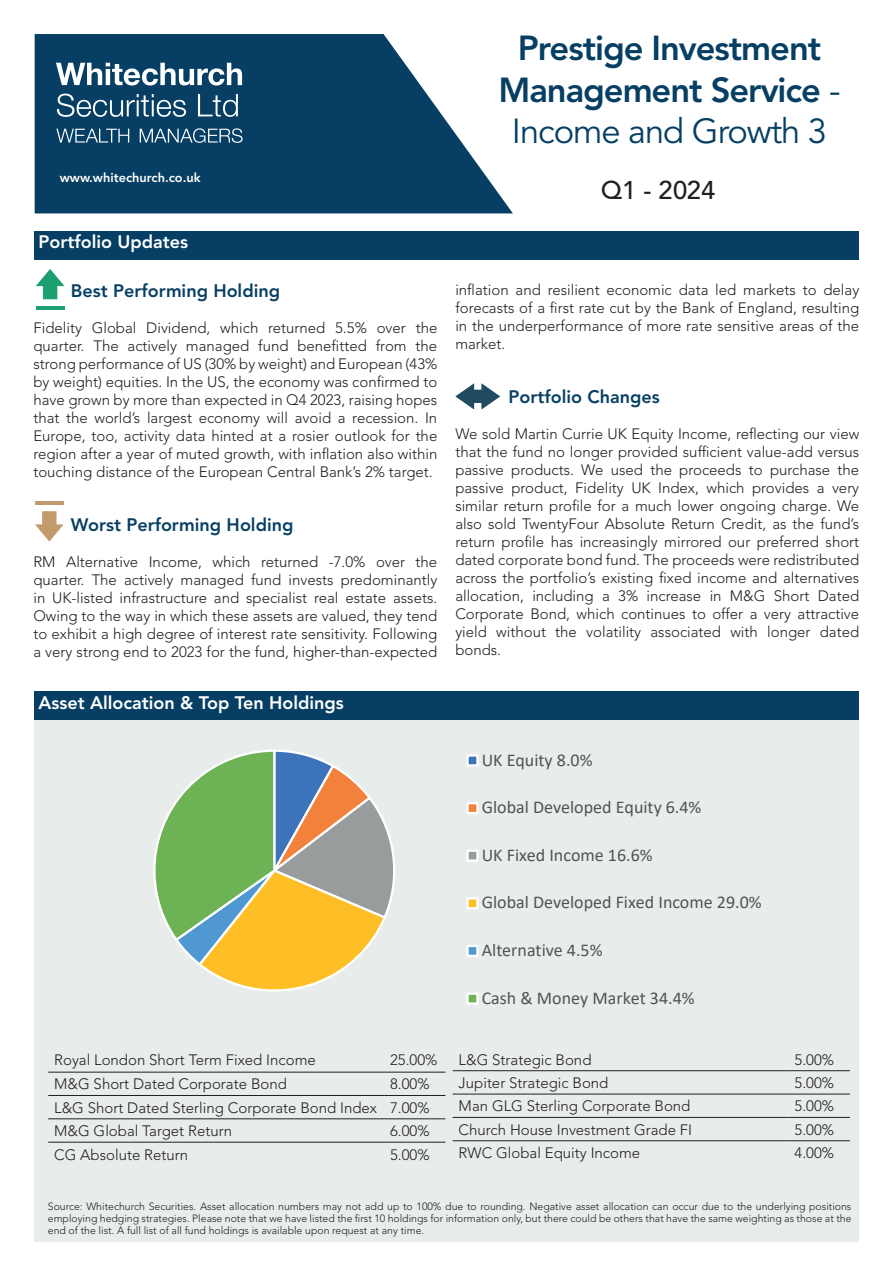
<style>
.page{position:relative;width:893px;height:1263px;background:#fff}
.page>*{position:absolute;margin:0;border:0;box-sizing:border-box;transform-origin:0 0}
.t1{font:800 34.5px/41.4px "Avenir LT Std";letter-spacing:-.03em;color:#063f63;text-align:center}
.t2{font:500 25.5px "Avenir LT Std";color:#231f20}
.t3{font:18px "Calibri";color:#515455}
.t4{font:800 18px "Avenir LT Std";color:#063f63}
.t5{font:800 18px "Avenir LT Std";color:#fff}
.t6{font:300 15px/18px "Avenir LT Std";color:#231f20;text-align:justify}
.t7{font:800 12.75px "Avenir LT Std";color:#fff}
.t8{font:300 10.5px/12px "Avenir LT Std";color:#231f20;text-align:justify}
.s1{font-weight:400}
</style>
<div class="page">
<div style="left:34px;top:720px;width:825px;height:522px;background:#e8eceb"></div>
<div style="left:34px;top:231px;width:825px;height:28px;background:#063f63"></div>
<svg style="left:35px;top:34px;width:478px;height:179px;fill:#063f63"></svg>
<svg style="left:56px;top:128px;width:187px;height:15px;background:#416c88"></svg>
<svg style="left:57px;top:94px;width:181px;height:23px;background:#3f6b86"></svg>
<svg style="left:56px;top:63px;width:186px;height:22px"></svg>
<div style="left:34px;top:691px;width:825px;height:29px;background:#063f63"></div>
<hr style="left:48px;top:1072px;width:336px;height:1px;background:#231f20">
<hr style="left:384px;top:1072px;width:61px;height:1px;background:#231f20">
<hr style="left:48px;top:1095px;width:336px;height:1px;background:#231f20">
<hr style="left:384px;top:1095px;width:61px;height:1px;background:#231f20">
<hr style="left:48px;top:1118px;width:336px;height:1px;background:#231f20">
<hr style="left:384px;top:1118px;width:61px;height:1px;background:#231f20">
<hr style="left:48px;top:1142px;width:336px;height:1px;background:#231f20">
<hr style="left:384px;top:1142px;width:61px;height:1px;background:#231f20">
<hr style="left:453px;top:1094px;width:336px;height:1px;background:#231f20">
<hr style="left:789px;top:1094px;width:61px;height:1px;background:#231f20">
<hr style="left:453px;top:1117px;width:336px;height:1px;background:#231f20">
<hr style="left:789px;top:1117px;width:61px;height:1px;background:#231f20">
<hr style="left:453px;top:1070px;width:336px;height:1px;background:#231f20">
<hr style="left:789px;top:1070px;width:61px;height:1px;background:#231f20">
<hr style="left:453px;top:1140px;width:336px;height:1px;background:#231f20">
<hr style="left:789px;top:1140px;width:61px;height:1px;background:#231f20">
<svg style="left:36px;top:269px;width:29px;height:30px"></svg>
<hr style="left:36px;top:306px;width:29px;height:3px;background:#1d9f70">
<svg style="left:35px;top:511px;width:29px;height:31px"></svg>
<hr style="left:35px;top:501px;width:29px;height:4px;background:#c39a6b">
<svg style="left:455px;top:383px;width:45px;height:27px"></svg>
<svg style="left:153px;top:749px;width:242px;height:243px"></svg>
<div style="left:466px;top:754px;width:13px;height:12px;background:#3d73ba;border:2px solid #fff"></div>
<div style="left:466px;top:802px;width:13px;height:12px;background:#f2813c;border:2px solid #fff"></div>
<div style="left:466px;top:849px;width:13px;height:13px;background:#999c9d;border:2px solid #fff"></div>
<div style="left:466px;top:897px;width:13px;height:12px;background:#fdbe26;border:2px solid #fff"></div>
<div style="left:466px;top:945px;width:13px;height:12px;background:#4f98d2;border:2px solid #fff"></div>
<div style="left:466px;top:992px;width:13px;height:13px;background:#6db255;border:2px solid #fff"></div>
<p class="t7" style="left:60px;top:170px;width:142px">www.whitechurch.co.uk</p>
<p class="t5" style="left:39px;top:232px;width:151px">Portfolio Updates</p>
<p class="t4" style="left:71px;top:280px;width:211px">Best Performing Holding</p>
<p class="t6" style="left:33px;top:319px;width:405px">Fidelity Global Dividend, which returned 5.5% over the quarter. The actively managed fund benefitted from the strong performance of US (30% by weight) and European (43% by weight) equities. In the US, the economy was confirmed to have grown by more than expected in Q4 2023, raising hopes that the world’s largest economy will avoid a recession. In Europe, too, activity data hinted at a rosier outlook for the region after a year of muted growth, with inflation also within touching distance of the European Central Bank’s 2% target.</p>
<p class="t4" style="left:71px;top:514px;width:224px">Worst Performing Holding</p>
<p class="t6" style="left:33px;top:553px;width:405px">RM Alternative Income, which returned -7.0% over the quarter. The actively managed fund invests predominantly in UK-listed infrastructure and specialist real estate assets.<br>Owing to the way in which these assets are valued, they tend to exhibit a high degree of interest rate sensitivity. Following a very strong end to 2023 for the fund, higher-than-expected</p>
<p class="t5" style="left:38px;top:692px;width:307px">Asset Allocation &amp; Top Ten Holdings</p>
<h1 class="t1" style="left:498px;top:28px;width:343px">Prestige Investment<br>Management Service <span class="s1">-<br>Income and Growth 3</span></h1>
<h2 class="t2" style="left:601px;top:175px;width:116px">Q1 - 2024</h2>
<p class="t6" style="left:455px;top:280px;width:405px">inflation and resilient economic data led markets to delay forecasts of a first rate cut by the Bank of England, resulting in the underperformance of more rate sensitive areas of the market.</p>
<p class="t4" style="left:509px;top:386px;width:153px">Portfolio Changes</p>
<p class="t6" style="left:455px;top:424px;width:405px">We sold Martin Currie UK Equity Income, reflecting our view that the fund no longer provided sufficient value-add versus passive products. We used the proceeds to purchase the passive product, Fidelity UK Index, which provides a very similar return profile for a much lower ongoing charge. We also sold TwentyFour Absolute Return Credit, as the fund’s return profile has increasingly mirrored our preferred short dated corporate bond fund. The proceeds were redistributed across the portfolio’s existing fixed income and alternatives allocation, including a 3% increase in M&amp;G Short Dated Corporate Bond, which continues to offer a very attractive yield without the volatility associated with longer dated bonds.</p>
<p class="t3" style="left:482px;top:747px;width:112px">UK Equity 8.0%</p>
<p class="t3" style="left:482px;top:795px;width:221px">Global Developed Equity 6.4%</p>
<p class="t3" style="left:482px;top:842px;width:172px">UK Fixed Income 16.6%</p>
<p class="t3" style="left:482px;top:890px;width:281px">Global Developed Fixed Income 29.0%</p>
<p class="t3" style="left:482px;top:937px;width:122px">Alternative 4.5%</p>
<p class="t3" style="left:482px;top:985px;width:215px">Cash &amp; Money Market 34.4%</p>
<p class="t6" style="left:54px;top:1050px;width:263px">Royal London Short Term Fixed Income</p>
<p class="t6" style="left:390px;top:1050px;width:49px">25.00%</p>
<p class="t6" style="left:54px;top:1075px;width:234px">M&amp;G Short Dated Corporate Bond</p>
<p class="t6" style="left:54px;top:1073px;width:377px;line-height:23.4px;text-indent:336px">8.00% L&amp;G Short Dated Sterling Corporate Bond Index 7.00% M&amp;G Global Target Return</p>
<p class="t6" style="left:390px;top:1122px;width:41px">6.00%</p>
<p class="t6" style="left:54px;top:1145px;width:135px">CG Absolute Return</p>
<p class="t6" style="left:390px;top:1145px;width:41px">5.00%</p>
<p class="t6" style="left:459px;top:1050px;width:134px">L&amp;G Strategic Bond</p>
<p class="t6" style="left:795px;top:1050px;width:41px">5.00%</p>
<p class="t6" style="left:459px;top:1074px;width:151px">Jupiter Strategic Bond</p>
<p class="t6" style="left:795px;top:1074px;width:41px">5.00%</p>
<p class="t6" style="left:459px;top:1097px;width:233px">Man GLG Sterling Corporate Bond</p>
<p class="t6" style="left:795px;top:1097px;width:41px">5.00%</p>
<p class="t6" style="left:459px;top:1120px;width:235px">Church House Investment Grade FI</p>
<p class="t6" style="left:795px;top:1120px;width:41px">5.00%</p>
<p class="t6" style="left:459px;top:1144px;width:183px">RWC Global Equity Income</p>
<p class="t6" style="left:795px;top:1144px;width:41px">4.00%</p>
<p class="t8" style="left:48px;top:1201px;width:805px">Source: Whitechurch Securities. Asset allocation numbers may not add up to 100% due to rounding. Negative asset allocation can occur due to the underlying positions employing hedging strategies. Please note that we have listed the first 10 holdings for information only, but there could be others that have the same weighting as those at the end of the list. A full list of all fund holdings is available upon request at any time.</p>
</div>
